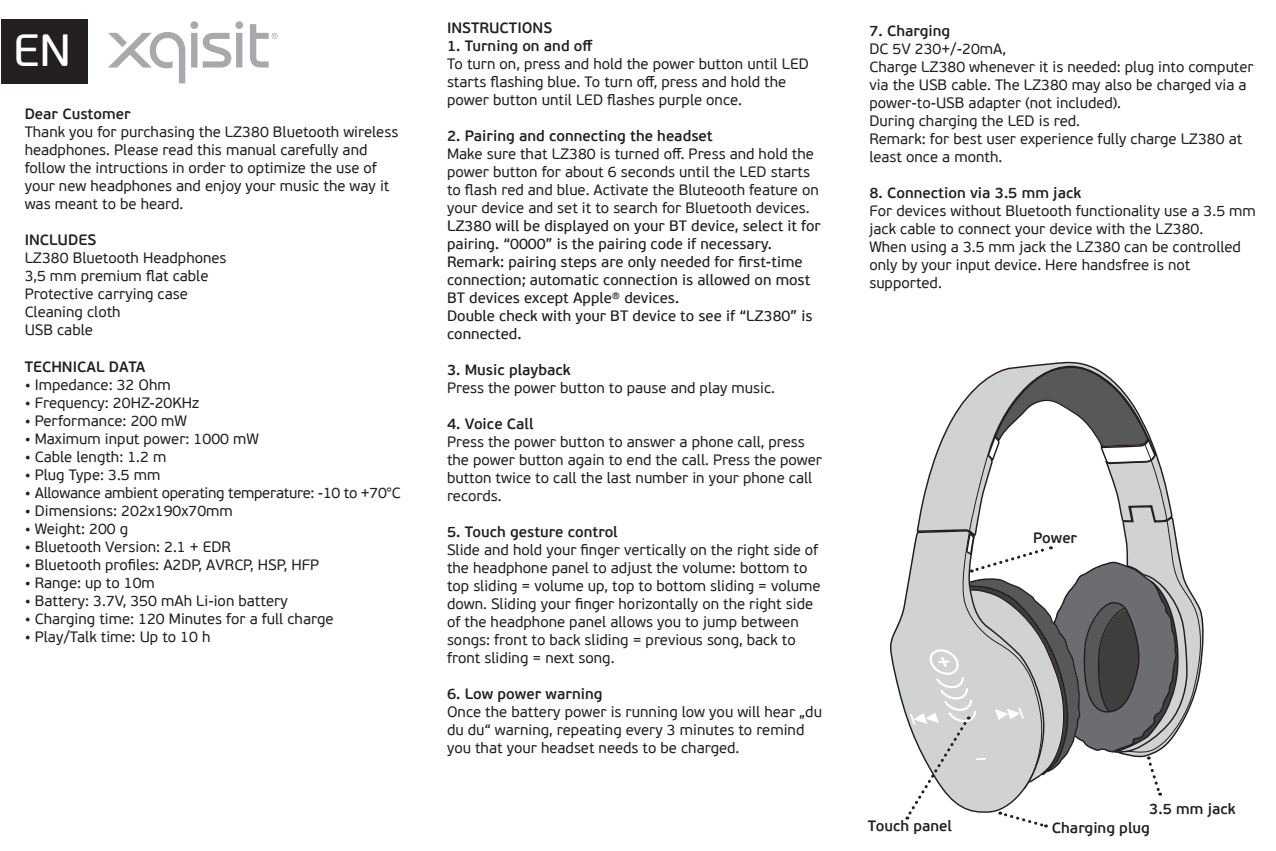
<style>
.page{position:relative;width:1276px;height:851px;background:#fff}
.page>*{position:absolute;margin:0;border:0;box-sizing:border-box;transform-origin:0 0}
.t1{font:45px "PF Beau Sans Pro Bbook";color:#fff}
.t2{font:15px/18px "PF Beau Sans Pro";color:#231f20}
.t3{font:600 15px "PF Beau Sans Pro";color:#231f20}
.t4{font:15px/18px "PF Beau Sans Pro Bbook";color:#231f20}
.t5{font:15px "PF Beau Sans Pro";letter-spacing:-.02em;color:#231f20}
.s1{font-family:"PF Beau Sans Pro Bbook"}
</style>
<div class="page">
<svg style="left:890px;top:592px;width:16px;height:125px"></svg>
<div style="left:191px;top:33px;width:6px;height:34px;background:#a8a9ad"></div>
<div style="left:190px;top:21px;width:8px;height:8px;background:#a8a9ad;border-radius:50%"></div>
<svg style="left:203px;top:33px;width:28px;height:34px"></svg>
<div style="left:236px;top:33px;width:6px;height:34px;background:#a8a9ad"></div>
<div style="left:235px;top:21px;width:8px;height:8px;background:#a8a9ad;border-radius:50%"></div>
<svg style="left:250px;top:24px;width:28px;height:43px"></svg>
<svg style="left:108px;top:32px;width:77px;height:51px"></svg>
<div style="left:1px;top:19px;width:87px;height:64px;background:#231f20"></div>
<svg style="left:906px;top:362px;width:298px;height:466px"></svg>
<p class="t1" style="left:13px;top:25px;width:59px">EN</p>
<p class="t3" style="left:25px;top:105px;width:107px">Dear Customer</p>
<p class="t2" style="left:25px;top:123px;width:375px">Thank you for purchasing the LZ380 Bluetooth wireless headphones. Please read this manual carefully and follow the intructions in order to optimize the use of your new headphones and enjoy your music the way it was meant to be heard.</p>
<p class="t3" style="left:25px;top:231px;width:73px">INCLUDES</p>
<p class="t2" style="left:25px;top:249px;width:203px">LZ380 Bluetooth Headphones</p>
<p class="t2" style="left:25px;top:267px;width:185px">3,5 mm premium flat cable</p>
<p class="t2" style="left:25px;top:285px;width:165px">Protective carrying case</p>
<p class="t2" style="left:25px;top:303px;width:97px">Cleaning cloth</p>
<p class="t2" style="left:25px;top:321px;width:70px">USB cable</p>
<p class="t3" style="left:25px;top:357px;width:122px">TECHNICAL DATA</p>
<p class="t2" style="left:25px;top:375px;width:148px">• Impedance: 32 Ohm</p>
<p class="t2" style="left:25px;top:393px;width:176px">• Frequency: 20HZ-20KHz</p>
<p class="t2" style="left:25px;top:411px;width:164px">• Performance: 200 mW</p>
<p class="t2" style="left:25px;top:429px;width:236px">• Maximum input power: 1000 mW</p>
<p class="t2" style="left:25px;top:447px;width:143px">• Cable length: 1.2 m</p>
<p class="t2" style="left:25px;top:465px;width:137px">• Plug Type: 3.5 mm</p>
<p class="t5" style="left:25px;top:483px;width:378px">• Allowance ambient operating temperature: -10 to +70°C</p>
<p class="t2" style="left:25px;top:501px;width:210px">• Dimensions: 202x190x70mm</p>
<p class="t2" style="left:25px;top:519px;width:105px">• Weight: 200 g</p>
<p class="t2" style="left:25px;top:537px;width:208px">• Bluetooth Version: 2.1 + EDR</p>
<p class="t2" style="left:25px;top:555px;width:296px">• Bluetooth profiles: A2DP, AVRCP, HSP, HFP</p>
<p class="t2" style="left:25px;top:573px;width:132px">• Range: up to 10m</p>
<p class="t2" style="left:25px;top:591px;width:264px">• Battery: 3.7V, 350 mAh Li-ion battery</p>
<p class="t2" style="left:25px;top:609px;width:310px">• Charging time: 120 Minutes for a full charge</p>
<p class="t2" style="left:25px;top:627px;width:187px">• Play/Talk time: Up to 10 h</p>
<p class="t3" style="left:447px;top:18px;width:107px">INSTRUCTIONS</p>
<p class="t3" style="left:447px;top:36px;width:147px">1. Turning on and off</p>
<p class="t2" style="left:447px;top:55px;width:363px">To turn on, press and hold the power button until LED starts flashing blue. To turn off, press and hold the power button until LED flashes purple once.</p>
<p class="t3" style="left:447px;top:126px;width:267px">2. Pairing and connecting the headset</p>
<p class="t2" style="left:447px;top:145px;width:375px">Make sure that LZ380 is turned off. Press and hold the power button for about 6 seconds until the LED starts to flash red and blue. Activate the Bluteooth feature on your device and set it to search for Bluetooth devices.<br><span class="s1">LZ380 will be displayed on your BT device, select it for pairing. “0000” is the pairing code if necessary.</span></p>
<p class="t4" style="left:447px;top:253px;width:365px">Remark: pairing steps are only needed for first-time connection; automatic connection is allowed on most<br>BT devices except Apple® devices.</p>
<p class="t4" style="left:447px;top:307px;width:367px">Double check with your BT device to see if “LZ380” is connected.</p>
<p class="t3" style="left:447px;top:360px;width:125px">3. Music playback</p>
<p class="t2" style="left:447px;top:379px;width:330px">Press the power button to pause and play music.</p>
<p class="t3" style="left:447px;top:414px;width:88px">4. Voice Call</p>
<p class="t2" style="left:447px;top:433px;width:377px">Press the power button to answer a phone call, press the power button again to end the call. Press the power button twice to call the last number in your phone call records.</p>
<p class="t3" style="left:447px;top:522px;width:172px">5. Touch gesture control</p>
<p class="t2" style="left:447px;top:541px;width:375px">Slide and hold your finger vertically on the right side of the headphone panel to adjust the volume: bottom to top sliding = volume up, top to bottom sliding = volume down. Sliding your finger horizontally on the right side of the headphone panel allows you to jump between songs: front to back sliding = previous song, back to front sliding = next song.</p>
<p class="t3" style="left:447px;top:684px;width:157px">6. Low power warning</p>
<p class="t2" style="left:447px;top:703px;width:376px">Once the battery power is running low you will hear „du du du“ warning, repeating every 3 minutes to remind you that your headset needs to be charged.</p>
<p class="t3" style="left:869px;top:22px;width:82px">7. Charging</p>
<p class="t2" style="left:869px;top:40px;width:138px">DC 5V 230+/-20mA,</p>
<p class="t2" style="left:869px;top:58px;width:386px">Charge LZ380 whenever it is needed: plug into computer via the USB cable. The LZ380 may also be charged via a power-to-USB adapter (not included).</p>
<p class="t2" style="left:869px;top:112px;width:212px">During charging the LED is red.</p>
<p class="t2" style="left:869px;top:130px;width:374px">Remark: for best user experience fully charge LZ380 at least once a month.</p>
<p class="t3" style="left:869px;top:184px;width:213px">8. Connection via 3.5 mm jack</p>
<p class="t2" style="left:869px;top:202px;width:388px">For devices without Bluetooth functionality use a 3.5 mm jack cable to connect your device with the LZ380.</p>
<p class="t2" style="left:869px;top:238px;width:373px">When using a 3.5 mm jack the LZ380 can be controlled only by your input device. Here handsfree is not supported.</p>
<p class="t3" style="left:1033px;top:528px;width:46px">Power</p>
<p class="t3" style="left:1149px;top:799px;width:88px">3.5 mm jack</p>
<p class="t3" style="left:868px;top:816px;width:86px">Touch panel</p>
<p class="t3" style="left:1052px;top:818px;width:99px">Charging plug</p>
</div>
